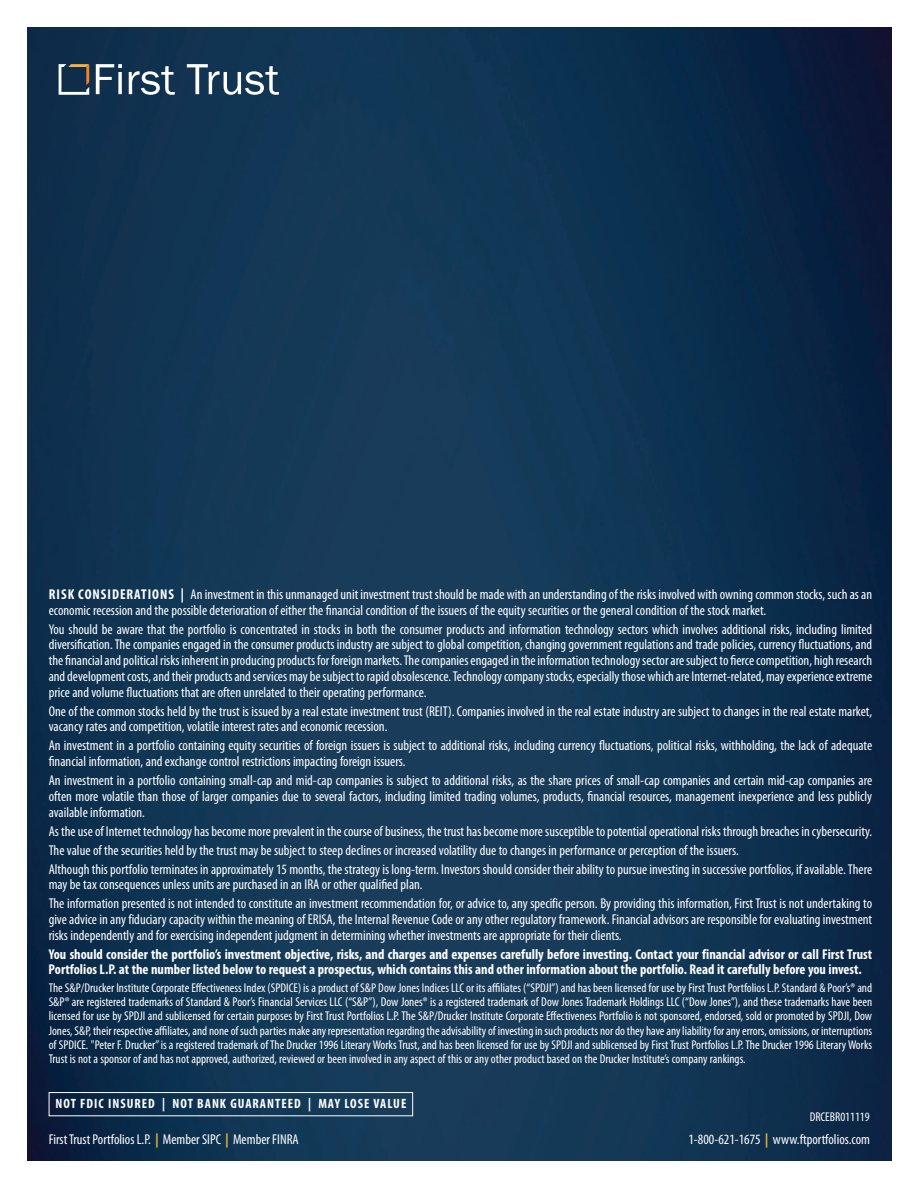
<style>
.page{position:relative;width:918px;height:1188px;background:#fff}
.page>*{position:absolute;margin:0;border:0;box-sizing:border-box;transform-origin:0 0}
.t1{font:condensed 14.25px/15.8px "Myriad Pro";color:#fff}
.t2{font:700 condensed 14.25px/15.8px "Myriad Pro";color:#fff}
.t3{font:700 condensed 13.5px "Myriad Pro";letter-spacing:.075em;color:#fff}
.t4{font:condensed 12.75px/14.2px "Myriad Pro";color:#fff;text-align:justify}
.s1{font-weight:700}
.s2{font-weight:700;color:#f3b430}
</style>
<div class="page">
<img style="left:28px;top:27px;width:864px;height:1134px">
<svg style="left:96px;top:64px;width:26px;height:30px"></svg>
<svg style="left:129px;top:66px;width:46px;height:29px"></svg>
<svg style="left:187px;top:64px;width:92px;height:31px"></svg>
<svg style="left:59px;top:64px;width:30px;height:31px"></svg>
<div style="left:49px;top:1092px;width:364px;height:24px;border:1px solid #fff"></div>
<p class="t1" style="left:49px;top:587px;width:825px"><span class="s1">RISK CONSIDERATIONS |</span> An investment in this unmanaged unit investment trust should be made with an understanding of the risks involved with owning common stocks, such as an economic recession and the possible deterioration of either the financial condition of the issuers of the equity securities or the general condition of the stock market.</p>
<p class="t1" style="left:49px;top:622px;width:825px;text-align:justify">You should be aware that the portfolio is concentrated in stocks in both the consumer products and information technology sectors which involves additional risks, including limited diversification.The companies engaged in the consumer products industry are subject to global competition, changing government regulations and trade policies, currency fluctuations, and the financialandpolitical risksinherent in producingproductsfor foreignmarkets.Thecompaniesengagedin theinformation technologysectoraresubject to fiercecompetition, high research anddevelopmentcosts,andtheirproductsandservicesmaybesubject torapidobsolescence.Technologycompanystocks,especiallythosewhich areInternet-related,mayexperienceextreme price and volume fluctuations that are often unrelated to their operating performance.</p>
<p class="t1" style="left:49px;top:704px;width:825px">One of the common stocks held by the trust is issued by a real estate investment trust (REIT). Companies involved in the real estate industry are subject to changes in the real estate market, vacancy rates and competition, volatile interest rates and economic recession.</p>
<p class="t1" style="left:49px;top:739px;width:825px">An investment in a portfolio containing equity securities of foreign issuers is subject to additional risks, including currency fluctuations, political risks, withholding, the lack of adequate financial information, and exchange control restrictions impacting foreign issuers.</p>
<p class="t1" style="left:49px;top:774px;width:825px;text-align:justify">An investment in a portfolio containing small-cap and mid-cap companies is subject to additional risks, as the share prices of small-cap companies and certain mid-cap companies are often more volatile than those of larger companies due to several factors, including limited trading volumes, products, financial resources, management inexperience and less publicly available information.</p>
<p class="t1" style="left:49px;top:822px;width:825px;line-height:19px">As theuseof Internet technology hasbecomemoreprevalent in thecourseofbusiness, thetrust hasbecomemoresusceptibletopotentialoperational risks through breaches in cybersecurity.<br>The value of the securities held by the trust may be subject to steep declines or increased volatility due to changes in performance or perception of the issuers.<br>Although this portfolio terminates in approximately 15 months, the strategy is long-term. Investors should consider their ability to pursue investing in successive portfolios, if available.There</p>
<p class="t1" style="left:49px;top:876px;width:825px;line-height:19px">may be tax consequences unless units are purchased in an IRA or other qualified plan.<br>The information presented is not intended to constitute an investment recommendation for, or advice to, any specific person. By providing this information, First Trust is not undertaking to</p>
<p class="t1" style="left:49px;top:913px;width:825px">give advice in any fiduciary capacity within the meaning of ERISA, the Internal Revenue Code or any other regulatory framework. Financial advisors are responsible for evaluating investment risks independently and for exercising independent judgment in determining whether investments are appropriate for their clients.</p>
<p class="t2" style="left:49px;top:947px;width:825px">You should consider the portfolio’s investment objective, risks, and charges and expenses carefully before investing. Contact your financial advisor or call First Trust<br>Portfolios L.P. at the number listed below to request a prospectus, which contains this and other information about the portfolio. Read it carefully before you invest.</p>
<p class="t4" style="left:49px;top:982px;width:825px">The S&amp;P/Drucker Institute Corporate Effectiveness Index (SPDICE) is a product of S&amp;P Dow Jones Indices LLC or its affiliates (“SPDJI”) and has been licensed for use by FirstTrust Portfolios L.P. Standard &amp; Poor’s® and S&amp;P® are registered trademarks of Standard &amp; Poor’s Financial Services LLC (“S&amp;P”), Dow Jones® is a registered trademark of Dow Jones Trademark Holdings LLC (“Dow Jones”), and these trademarks have been licensed for use by SPDJI and sublicensed for certain purposes by First Trust Portfolios L.P. The S&amp;P/Drucker Institute Corporate Effectiveness Portfolio is not sponsored, endorsed, sold or promoted by SPDJI, Dow Jones,S&amp;P, their respectiveaffiliates,and noneofsuch partiesmakeanyrepresentation regardingtheadvisabilityof investingin such products nordothey haveanyliabilityforanyerrors,omissions,or interruptions of SPDICE. "Peter F. Drucker”is a registered trademark ofThe Drucker 1996 LiteraryWorksTrust, and has been licensed for use by SPDJI and sublicensed by FirstTrust Portfolios L.P.The Drucker 1996 LiteraryWorks Trust is not a sponsor of and has not approved, authorized, reviewed or been involved in any aspect of this or any other product based on the Drucker Institute’s company rankings.</p>
<p class="t3" style="left:55px;top:1098px;width:353px">NOT FDIC INSURED | NOT BANK GUARANTEED | MAY LOSE VALUE</p>
<p class="t4" style="left:810px;top:1110px;width:62px">DRCEBR011119</p>
<p class="t1" style="left:49px;top:1133px;width:252px">FirstTrust Portfolios L.P. <span class="s2">|</span> Member SIPC <span class="s2">|</span> Member FINRA</p>
<p class="t1" style="left:688px;top:1133px;width:183px">1-800-621-1675 <span class="s2">|</span> www.ftportfolios.com</p>
</div>
